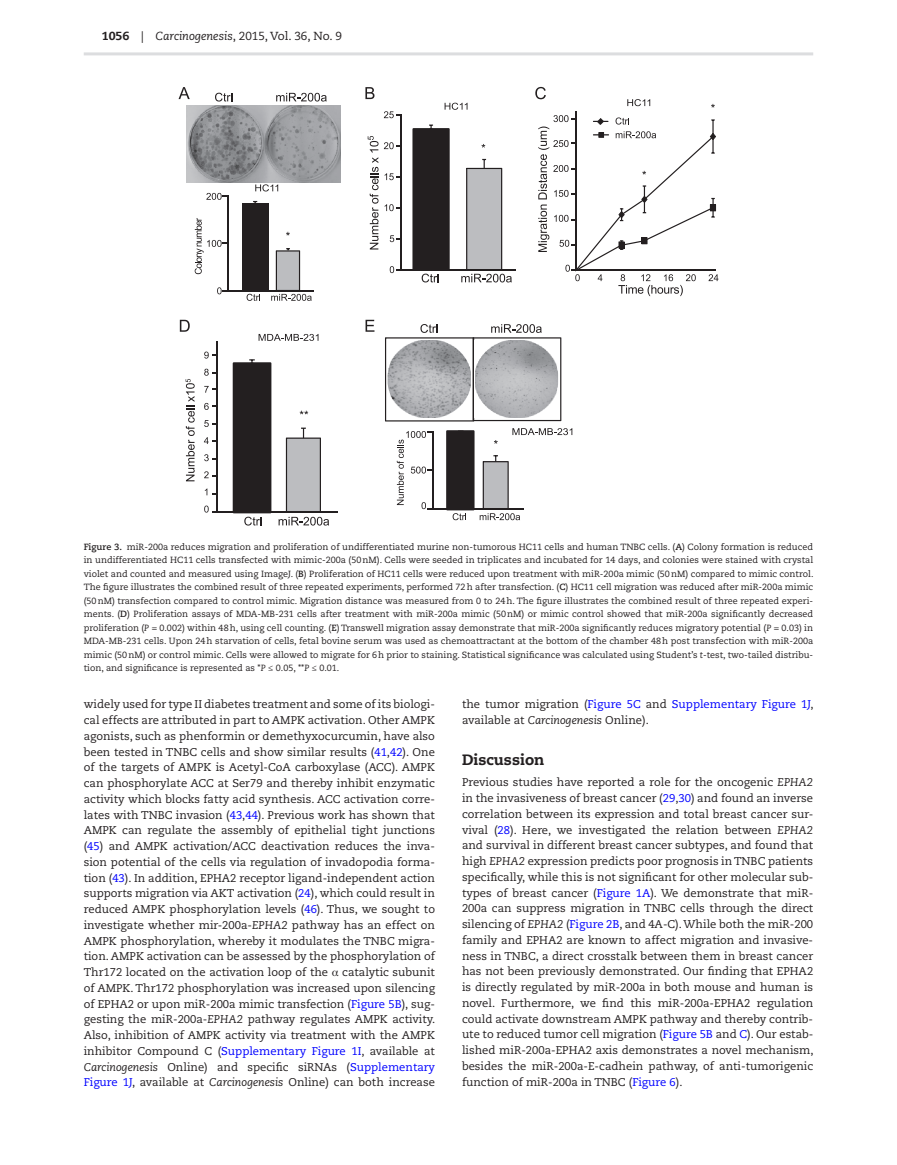
<style>
.page{position:relative;width:897px;height:1165px;background:#fff}
.page>*{position:absolute;margin:0;border:0;box-sizing:border-box;transform-origin:0 0}
.t1{font:800 15px "Caecilia LT Std";color:#231f20}
.t2{font:11.7px "Caecilia LT Std";color:#231f20}
.t3{font:11.25px/15.8px "Caecilia LT Std";color:#231f20;text-align:justify}
.t4{font:9px/13.5px "Caecilia LT Std";color:#231f20;text-align:justify}
.s1{font-weight:800}
.s2{font-style:italic}
.s3{font-weight:700}
.s4{color:#00f}
.s5{font-family:"Gandhari Unicode"}
</style>
<div class="page">
<hr style="left:84px;top:52px;width:729px;height:3px;background:#dcdddf">
<svg style="left:178px;top:87px;width:12px;height:12px"></svg>
<img style="left:186px;top:105px;width:155px;height:77px">
<svg style="left:215px;top:93px;width:17px;height:8px"></svg>
<svg style="left:276px;top:93px;width:51px;height:8px"></svg>
<svg style="left:365px;top:87px;width:9px;height:12px"></svg>
<svg style="left:535px;top:87px;width:11px;height:12px"></svg>
<svg style="left:180px;top:320px;width:10px;height:12px"></svg>
<svg style="left:365px;top:320px;width:9px;height:12px"></svg>
<svg style="left:255px;top:184px;width:23px;height:7px"></svg>
<hr style="left:216px;top:341px;width:1px;height:171px;background:#231f20">
<hr style="left:217px;top:511px;width:121px;height:2px;background:#231f20">
<svg style="left:185px;top:379px;width:10px;height:102px"></svg>
<svg style="left:299px;top:410px;width:9px;height:4px"></svg>
<svg style="left:233px;top:359px;width:38px;height:166px"></svg>
<svg style="left:278px;top:427px;width:51px;height:98px"></svg>
<svg style="left:258px;top:334px;width:60px;height:7px"></svg>
<svg style="left:204px;top:505px;width:12px;height:7px"></svg>
<svg style="left:205px;top:488px;width:11px;height:7px"></svg>
<svg style="left:204px;top:471px;width:12px;height:7px"></svg>
<svg style="left:204px;top:454px;width:12px;height:7px"></svg>
<svg style="left:204px;top:437px;width:12px;height:7px"></svg>
<svg style="left:204px;top:420px;width:12px;height:7px"></svg>
<svg style="left:204px;top:403px;width:12px;height:7px"></svg>
<svg style="left:204px;top:386px;width:12px;height:6px"></svg>
<svg style="left:204px;top:368px;width:12px;height:7px"></svg>
<svg style="left:204px;top:351px;width:12px;height:7px"></svg>
<hr style="left:575px;top:111px;width:1px;height:159px;background:#231f20">
<svg style="left:627px;top:99px;width:23px;height:7px"></svg>
<hr style="left:400px;top:115px;width:2px;height:155px;background:#231f20">
<hr style="left:401px;top:269px;width:115px;height:1px;background:#231f20">
<svg style="left:367px;top:136px;width:11px;height:113px"></svg>
<svg style="left:412px;top:124px;width:37px;height:158px"></svg>
<svg style="left:461px;top:159px;width:50px;height:123px"></svg>
<svg style="left:444px;top:103px;width:23px;height:7px"></svg>
<svg style="left:389px;top:266px;width:12px;height:7px"></svg>
<svg style="left:389px;top:235px;width:11px;height:7px"></svg>
<svg style="left:384px;top:204px;width:16px;height:7px"></svg>
<svg style="left:384px;top:173px;width:16px;height:7px"></svg>
<svg style="left:384px;top:142px;width:16px;height:7px"></svg>
<svg style="left:384px;top:111px;width:17px;height:7px"></svg>
<div style="left:242px;top:203px;width:26px;height:87px;background:#231f20"></div>
<hr style="left:227px;top:195px;width:1px;height:96px;background:#231f20">
<hr style="left:227px;top:290px;width:87px;height:1px;background:#231f20">
<svg style="left:246px;top:294px;width:14px;height:7px"></svg>
<svg style="left:271px;top:248px;width:40px;height:53px"></svg>
<svg style="left:217px;top:287px;width:11px;height:7px"></svg>
<svg style="left:195px;top:218px;width:32px;height:56px"></svg>
<svg style="left:206px;top:193px;width:21px;height:7px"></svg>
<hr style="left:432px;top:431px;width:2px;height:78px;background:#231f20">
<hr style="left:432px;top:508px;width:91px;height:2px;background:#231f20">
<svg style="left:385px;top:324px;width:176px;height:97px"></svg>
<svg style="left:397px;top:431px;width:35px;height:79px"></svg>
<svg style="left:446px;top:428px;width:126px;height:92px"></svg>
<svg style="left:286px;top:232px;width:4px;height:3px"></svg>
<svg style="left:538px;top:113px;width:180px;height:183px"></svg>
<p class="t2" style="left:102px;top:30px;width:242px"><span class="s1">1056</span> | <span class="s2">Carcinogenesis</span>, 2015, Vol. 36, No. 9</p>
<p class="t4" style="left:84px;top:540px;width:731px"><span class="s3">Figure 3.</span> miR-200a reduces migration and proliferation of undifferentiated murine non-tumorous HC11 cells and human TNBC cells. (<span class="s3">A</span>) Colony formation is reduced in undifferentiated HC11 cells transfected with mimic-200a (50nM). Cells were seeded in triplicates and incubated for 14 days, and colonies were stained with crystal violet and counted and measured using ImageJ. (<span class="s3">B</span>) Proliferation of HC11 cells were reduced upon treatment with miR-200a mimic (50nM) compared to mimic control.<br>The figure illustrates the combined result of three repeated experiments, performed 72h after transfection. (<span class="s3">C</span>) HC11 cell migration was reduced after miR-200a mimic (50nM) transfection compared to control mimic. Migration distance was measured from 0 to 24h. The figure illustrates the combined result of three repeated experi&shy;ments. (<span class="s3">D</span>) Proliferation assays of MDA-MB-231 cells after treatment with miR-200a mimic (50nM) or mimic control showed that miR-200a significantly decreased proliferation (<span class="s2">P</span> = 0.002) within 48h, using cell counting. (<span class="s3">E</span>) Transwell migration assay demonstrate that miR-200a significantly reduces migratory potential (<span class="s2">P</span> = 0.03) in MDA-MB-231 cells. Upon 24h starvation of cells, fetal bovine serum was used as chemoattractant at the bottom of the chamber 48h post transfection with miR-200a mimic (50nM) or control mimic. Cells were allowed to migrate for 6h prior to staining. Statistical significance was calculated using Student’s <span class="s2">t</span>-test, two-tailed distribu&shy;tion, and significance is represented as *<span class="s2">P</span> ≤ 0.05, **<span class="s2">P</span> ≤ 0.01.</p>
<p class="t3" style="left:84px;top:696px;width:353px">widely used for type II diabetes treatment and some of its biologi&shy;cal effects are attributed in part to AMPK activation. Other AMPK agonists, such as phenformin or demethyxocurcumin, have also been tested in TNBC cells and show similar results (<span class="s4">41</span>,<span class="s4">42</span>). One of the targets of AMPK is Acetyl-CoA carboxylase (ACC). AMPK can phosphorylate ACC at Ser79 and thereby inhibit enzymatic activity which blocks fatty acid synthesis. ACC activation corre&shy;lates with TNBC invasion (<span class="s4">43</span>,<span class="s4">44</span>). Previous work has shown that AMPK can regulate the assembly of epithelial tight junctions (<span class="s4">45</span>) and AMPK activation/ACC deactivation reduces the inva&shy;sion potential of the cells via regulation of invadopodia forma&shy;tion (<span class="s4">43</span>). In addition, EPHA2 receptor ligand-independent action supports migration via AKT activation (<span class="s4">24</span>), which could result in reduced AMPK phosphorylation levels (<span class="s4">46</span>). Thus, we sought to investigate whether mir-200a-<span class="s2">EPHA2</span> pathway has an effect on AMPK phosphorylation, whereby it modulates the TNBC migra&shy;tion. AMPK activation can be assessed by the phosphorylation of Thr172 located on the activation loop of the <span class="s5">α</span> catalytic subunit of AMPK. Thr172 phosphorylation was increased upon silencing of EPHA2 or upon miR-200a mimic transfection (<span class="s4">Figure 5B</span>), sug&shy;gesting the miR-200a-<span class="s2">EPHA2</span> pathway regulates AMPK activity.<br>Also, inhibition of AMPK activity via treatment with the AMPK inhibitor Compound C (<span class="s4">Supplementary Figure 1I</span>, available at <span class="s2">Carcinogenesis</span> Online) and specific siRNAs (<span class="s4">Supplementary Figure 1J</span>, available at <span class="s2">Carcinogenesis</span> Online) can both increase</p>
<p class="t3" style="left:462px;top:696px;width:353px">the tumor migration (<span class="s4">Figure 5C</span> and <span class="s4">Supplementary Figure 1J</span>, available at <span class="s2">Carcinogenesis</span> Online).</p>
<h1 class="t1" style="left:462px;top:749px;width:84px">Discussion</h1>
<p class="t3" style="left:462px;top:774px;width:353px">Previous studies have reported a role for the oncogenic <span class="s2">EPHA2 </span>in the invasiveness of breast cancer (<span class="s4">29</span>,<span class="s4">30</span>) and found an inverse correlation between its expression and total breast cancer sur&shy;vival (<span class="s4">28</span>). Here, we investigated the relation between <span class="s2">EPHA2 </span>and survival in different breast cancer subtypes, and found that high <span class="s2">EPHA2</span> expression predicts poor prognosis in TNBC patients specifically, while this is not significant for other molecular sub&shy;types of breast cancer (<span class="s4">Figure 1A</span>). We demonstrate that miR-200a can suppress migration in TNBC cells through the direct silencing of <span class="s2">EPHA2</span> (<span class="s4">Figure 2B</span>, and 4A-C). While both the miR-200 family and EPHA2 are known to affect migration and invasive&shy;ness in TNBC, a direct crosstalk between them in breast cancer has not been previously demonstrated. Our finding that EPHA2 is directly regulated by miR-200a in both mouse and human is novel. Furthermore, we find this miR-200a-EPHA2 regulation could activate downstream AMPK pathway and thereby contrib&shy;ute to reduced tumor cell migration (<span class="s4">Figure 5B</span> and <span class="s4">C</span>). Our estab&shy;lished miR-200a-EPHA2 axis demonstrates a novel mechanism, besides the miR-200a-E-cadhein pathway, of anti-tumorigenic function of miR-200a in TNBC (<span class="s4">Figure 6</span>).</p>
</div>
